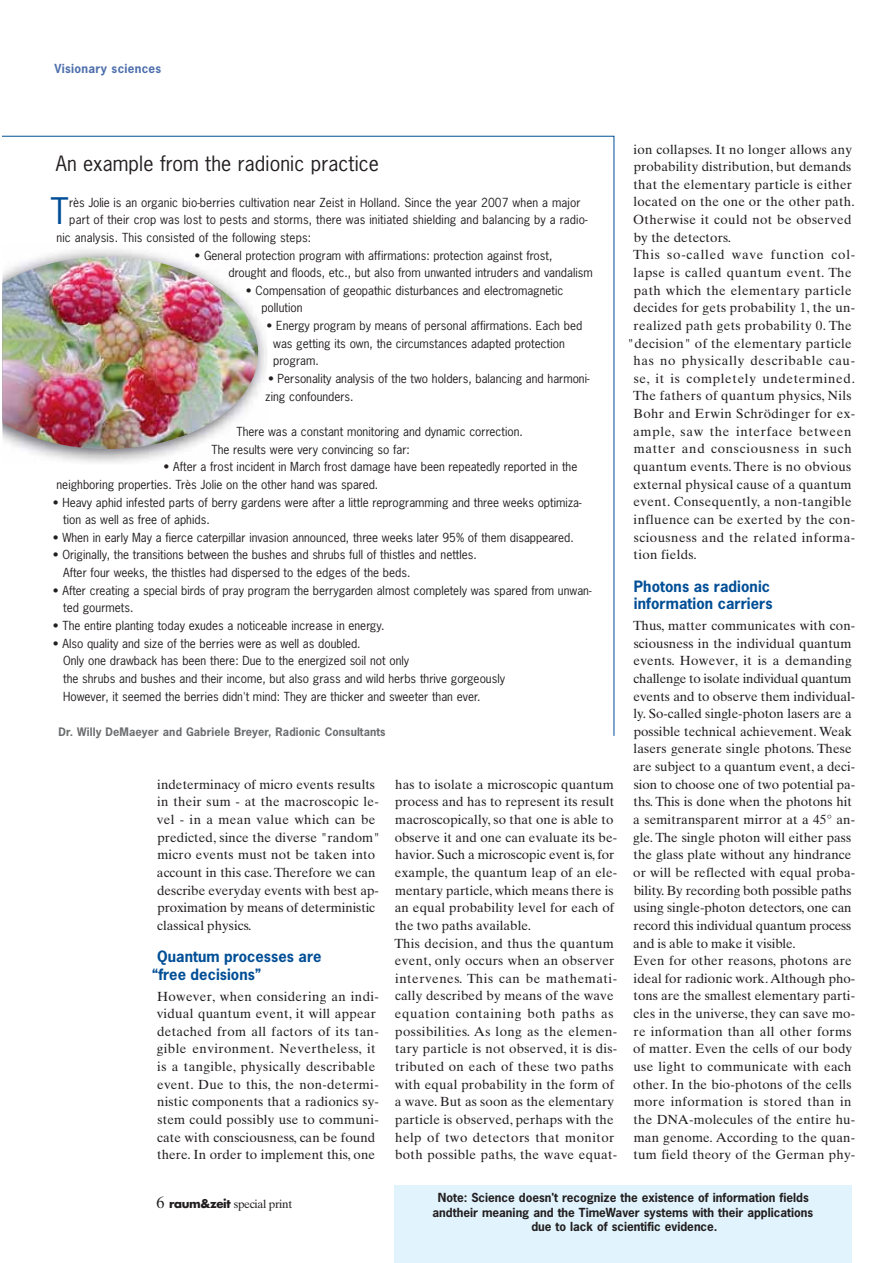
<style>
.page{position:relative;width:893px;height:1263px;background:#fff}
.page>*{position:absolute;margin:0;border:0;box-sizing:border-box;transform-origin:0 0}
.t1{font:34.5px "News Gothic";color:#004e96}
.t2{font:19.8px "News Gothic";letter-spacing:.005em;color:#231f20}
.t3{font:700 14.7px/17.7px "News Gothic";letter-spacing:.005em;color:#004e96}
.t4{font:13.2px/17.7px "Times Ten";letter-spacing:.015em;color:#231f20}
.t5{font:13.2px "Times Ten";letter-spacing:.055em;color:#231f20}
.t6{font:13.2px "Times Ten";letter-spacing:.035em;color:#231f20}
.t7{font:13.2px "Times Ten";letter-spacing:.05em;color:#231f20}
.t8{font:13.2px "Times Ten";letter-spacing:.06em;color:#231f20}
.t9{font:13.2px "Times Ten";letter-spacing:.04em;color:#231f20}
.t10{font:11.7px/17.7px "News Gothic";color:#231f20}
.t11{font:700 11.7px/14.7px "News Gothic";color:#231f20;text-align:center}
.t12{font:11.7px "Times Ten";letter-spacing:-.03em;color:#231f20}
.t13{font:700 11.7px "News Gothic";letter-spacing:.025em;color:#4f70ad}
.t14{font:700 11.1px "News Gothic";letter-spacing:.01em;color:#6d6e70}
.s1{font-size:16.2px}
.s2{font-family:"Futura";font-weight:700}
</style>
<div class="page">
<svg style="left:2px;top:135px;width:613px;height:601px"></svg>
<img style="left:2px;top:245px;width:266px;height:220px">
<img style="left:195px;top:250px;width:73px;height:12px">
<img style="left:258px;top:268px;width:10px;height:11px">
<img style="left:258px;top:285px;width:10px;height:12px">
<svg style="left:262px;top:303px;width:6px;height:11px"></svg>
<svg style="left:266px;top:391px;width:2px;height:12px"></svg>
<img style="left:258px;top:427px;width:10px;height:11px">
<img style="left:212px;top:444px;width:56px;height:12px">
<img style="left:164px;top:462px;width:104px;height:3px">
<img style="left:2px;top:257px;width:256px;height:192px">
<div style="left:394px;top:1185px;width:458px;height:78px;background:#e1f4fd"></div>
<p class="t13" style="left:55px;top:64px;width:108px">Visionary sciences</p>
<h2 class="t2" style="left:56px;top:156px;width:325px">An example from the radionic practice</h2>
<h1 class="t1" style="left:51px;top:197px;width:20px">T</h1>
<p class="t10" style="left:69px;top:194px;width:513px">rès Jolie is an organic bio-berries cultivation near Zeist in Holland. Since the year 2007 when a major</p>
<p class="t10" style="left:69px;top:212px;width:520px">part of their crop was lost to pests and storms, there was initiated shielding and balancing by a radio-</p>
<p class="t10" style="left:57px;top:230px;width:256px">nic analysis. This consisted of the following steps:</p>
<p class="t10" style="left:228px;top:247px;width:366px;text-indent:-34px">• General protection program with affirmations: protection against frost, drought and floods, etc., but also from unwanted intruders and vandalism</p>
<p class="t10" style="left:261px;top:283px;width:303px;text-indent:-15px">• Compensation of geopathic disturbances and electromagnetic pollution</p>
<p class="t10" style="left:273px;top:318px;width:311px;text-indent:-7px">• Energy program by means of personal affirmations. Each bed was getting its own, the circumstances adapted protection program.</p>
<p class="t10" style="left:265px;top:371px;width:326px">• Personality analysis of the two holders, balancing and harmoni&shy;zing confounders.</p>
<p class="t10" style="left:211px;top:424px;width:313px;text-indent:25px">There was a constant monitoring and dynamic correction.<br>The results were very convincing so far:</p>
<p class="t10" style="left:57px;top:459px;width:522px;text-indent:107px">• After a frost incident in March frost damage have been repeatedly reported in the neighboring properties. Très Jolie on the other hand was spared.</p>
<p class="t10" style="left:63px;top:494px;width:520px;text-indent:-10px">• Heavy aphid infested parts of berry gardens were after a little reprogramming and three weeks optimiza&shy;tion as well as free of aphids.</p>
<p class="t10" style="left:53px;top:530px;width:522px">• When in early May a fierce caterpillar invasion announced, three weeks later 95% of them disappeared.</p>
<p class="t10" style="left:63px;top:547px;width:415px;text-indent:-10px">• Originally, the transitions between the bushes and shrubs full of thistles and nettles.<br>After four weeks, the thistles had dispersed to the edges of the beds.</p>
<p class="t10" style="left:63px;top:582px;width:530px;text-indent:-10px">• After creating a special birds of pray program the berrygarden almost completely was spared from unwan&shy;ted gourmets.</p>
<p class="t10" style="left:53px;top:618px;width:333px">• The entire planting today exudes a noticeable increase in energy.</p>
<p class="t10" style="left:63px;top:635px;width:443px;text-indent:-10px">• Also quality and size of the berries were as well as doubled.<br>Only one drawback has been there: Due to the energized soil not only<br>the shrubs and bushes and their income, but also grass and wild herbs thrive gorgeously However, it seemed the berries didn't mind: They are thicker and sweeter than ever.</p>
<p class="t14" style="left:59px;top:727px;width:328px">Dr. Willy DeMaeyer and Gabriele Breyer, Radionic Consultants</p>
<p class="t4" style="left:157px;top:777px;width:225px">indeterminacy of micro events results in their sum - at the macroscopic le&shy;vel - in a mean value which can be predicted, since the diverse "random" micro events must not be taken into account in this case. Therefore we can describe everyday events with best ap&shy;proximation by means of deterministic classical physics.</p>
<p class="t3" style="left:152px;top:949px;width:171px;text-indent:5px">Quantum processes are “free decisions”</p>
<p class="t4" style="left:157px;top:988px;width:224px">However, when considering an indi&shy;vidual quantum event, it will appear detached from all factors of its tan&shy;gible environment. Nevertheless, it is a tangible, physically describable event. Due to this, the non-determi&shy;nistic components that a radionics sy&shy;stem could possibly use to communi&shy;cate with consciousness, can be found there. In order to implement this, one</p>
<p class="t4" style="left:395px;top:777px;width:224px">has to isolate a microscopic quantum process and has to represent its result macroscopically, so that one is able to observe it and one can evaluate its be&shy;havior. Such a microscopic event is, for example, the quantum leap of an ele&shy;mentary particle, which means there is an equal probability level for each of the two paths available.<br>This decision, and thus the quantum event, only occurs when an observer intervenes. This can be mathemati&shy;cally described by means of the wave equation containing both paths as possibilities. As long as the elemen&shy;tary particle is not observed, it is dis&shy;tributed on each of these two paths with equal probability in the form of a wave. But as soon as the elementary particle is observed, perhaps with the help of two detectors that monitor both possible paths, the wave equat-</p>
<p class="t4" style="left:634px;top:141px;width:220px">ion collapses. It no longer allows any</p>
<p class="t4" style="left:634px;top:159px;width:219px">probability distribution, but demands</p>
<p class="t4" style="left:633px;top:177px;width:220px">that the elementary particle is either</p>
<p class="t4" style="left:634px;top:194px;width:223px">located on the one or the other path.</p>
<p class="t4" style="left:633px;top:212px;width:220px">Otherwise it could not be observed</p>
<p class="t4" style="left:634px;top:230px;width:99px">by the detectors.</p>
<p class="t8" style="left:633px;top:250px;width:224px">This so-called wave function col-</p>
<p class="t9" style="left:634px;top:268px;width:220px">lapse is called quantum event. The</p>
<p class="t6" style="left:634px;top:285px;width:219px">path which the elementary particle</p>
<p class="t4" style="left:633px;top:300px;width:223px">decides for gets probability 1, the un-</p>
<p class="t4" style="left:634px;top:318px;width:220px">realized path gets probability 0. The</p>
<p class="t4" style="left:627px;top:336px;width:226px">"decision" of the elementary particle</p>
<p class="t7" style="left:634px;top:356px;width:223px">has no physically describable cau-</p>
<p class="t5" style="left:634px;top:373px;width:223px">se, it is completely undetermined.</p>
<p class="t4" style="left:633px;top:388px;width:220px">The fathers of quantum physics, Nils</p>
<p class="t4" style="left:633px;top:406px;width:223px">Bohr and Erwin Schrödinger for ex-</p>
<p class="t5" style="left:633px;top:426px;width:220px">ample, saw the interface between</p>
<p class="t5" style="left:634px;top:444px;width:220px">matter and consciousness in such</p>
<p class="t4" style="left:633px;top:459px;width:219px">quantum events. There is no obvious</p>
<p class="t4" style="left:633px;top:477px;width:220px">external physical cause of a quantum</p>
<p class="t4" style="left:633px;top:494px;width:220px">event. Consequently, a non-tangible</p>
<p class="t4" style="left:634px;top:512px;width:223px">influence can be exerted by the con-</p>
<p class="t6" style="left:634px;top:532px;width:223px">sciousness and the related informa-</p>
<p class="t4" style="left:634px;top:547px;width:65px">tion fields.</p>
<p class="t3" style="left:634px;top:579px;width:140px">Photons as radionic information carriers</p>
<p class="t4" style="left:633px;top:618px;width:224px">Thus, matter communicates with con&shy;sciousness in the individual quantum events. However, it is a demanding challenge to isolate individual quantum events and to observe them individual&shy;ly. So-called single-photon lasers are a possible technical achievement. Weak lasers generate single photons. These are subject to a quantum event, a deci&shy;sion to choose one of two potential pa&shy;ths. This is done when the photons hit a semitransparent mirror at a 45° an&shy;gle. The single photon will either pass the glass plate without any hindrance or will be reflected with equal proba&shy;bility. By recording both possible paths using single-photon detectors, one can record this individual quantum process and is able to make it visible.<br>Even for other reasons, photons are ideal for radionic work. Although pho&shy;tons are the smallest elementary parti&shy;cles in the universe, they can save mo&shy;re information than all other forms of matter. Even the cells of our body use light to communicate with each other. In the bio-photons of the cells more information is stored than in the DNA-molecules of the entire hu&shy;man genome. According to the quan&shy;tum field theory of the German phy-</p>
<p class="t12" style="left:157px;top:1199px;width:137px"><span class="s1">6</span> <span class="s2">raum&amp;zeit</span> special print</p>
<p class="t11" style="left:432px;top:1191px;width:382px">Note: Science doesn't recognize the existence of information fields andtheir meaning and the TimeWaver systems with their applications due to lack of scientific evidence.</p>
</div>
